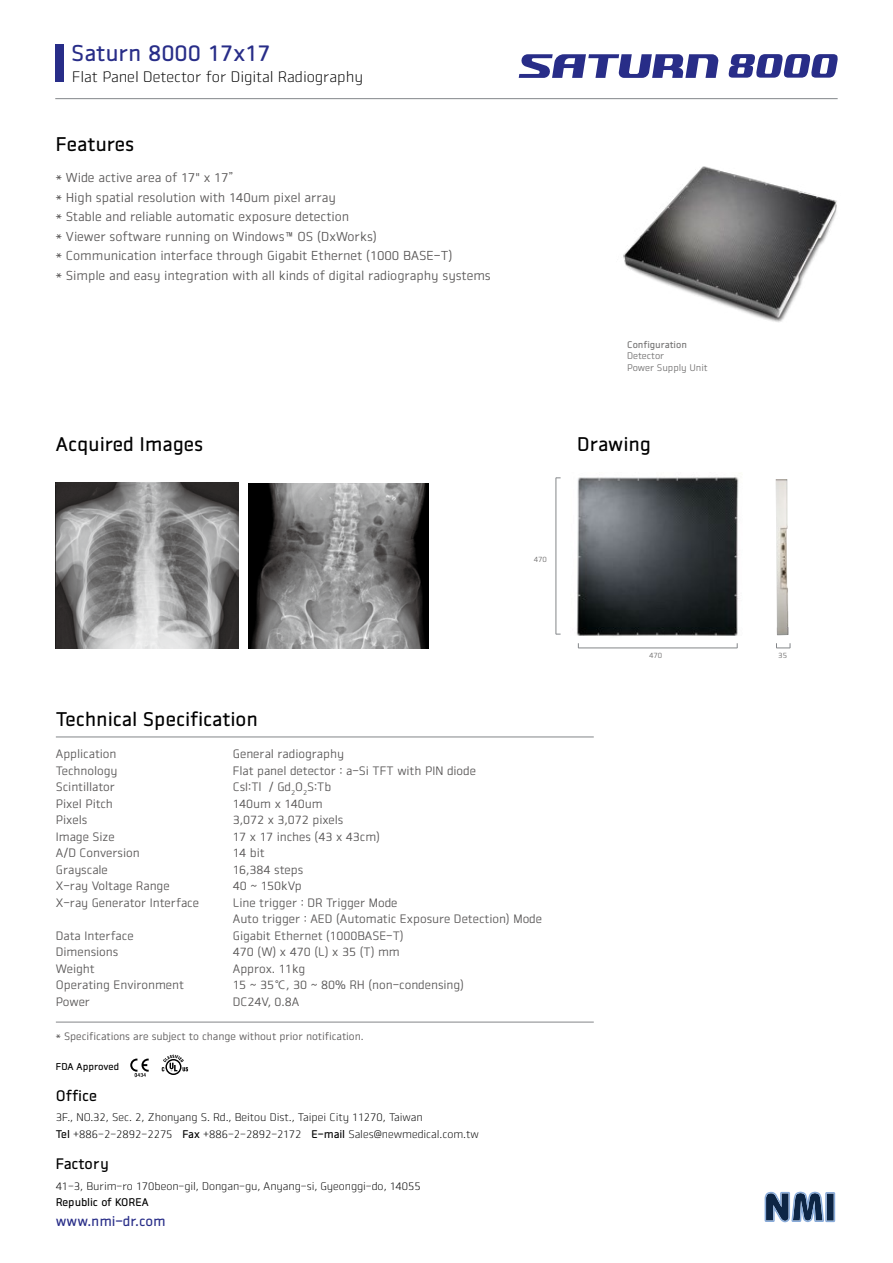
<style>
.page{position:relative;width:893px;height:1263px;background:#fff}
.page>*{position:absolute;margin:0;border:0;box-sizing:border-box;transform-origin:0 0}
.t1{font:22.5px "Vieworks B";color:#282d88}
.t2{font:19.5px "Vieworks B";color:#000}
.t3{font:15px "Vieworks L";color:#000}
.t4{font:15px "Vieworks B";color:#000}
.t5{font:13.8px "Vieworks B";color:#282d88}
.t6{font:12.75px/19.5px "Vieworks M";color:#595757}
.t7{font:12px/16.5px "Vieworks M";color:#595757}
.t8{font:10.95px/16.5px "Vieworks L";color:#000}
.t9{font:10.95px "Vieworks B";color:#000}
.t10{font:10.5px "Vieworks M";color:#595757}
.t11{font:9.75px "Vieworks B";color:#000}
.t12{font:9.45px/11.4px "Vieworks M";color:#727171}
.t13{font:9.45px "Vieworks B";color:#727171}
.t14{font:7.5px "Vieworks M";color:#727171}
.s1{font-family:"Vieworks B"}
</style>
<div class="page">
<div style="left:55px;top:45px;width:9px;height:37px;background:#282d88"></div>
<hr style="left:55px;top:98px;width:783px;height:1px;background:#838689">
<hr style="left:56px;top:737px;width:538px;height:1px;background:#838689">
<hr style="left:56px;top:1022px;width:538px;height:1px;background:#838689">
<hr style="left:578px;top:648px;width:159px;height:1px;background:#838689">
<svg style="left:776px;top:643px;width:15px;height:6px"></svg>
<hr style="left:556px;top:478px;width:1px;height:156px;background:#838689">
<img style="left:56px;top:482px;width:182px;height:166px">
<img style="left:249px;top:483px;width:179px;height:165px">
<img style="left:576px;top:477px;width:163px;height:159px">
<img style="left:776px;top:479px;width:12px;height:156px">
<img style="left:623px;top:166px;width:214px;height:157px">
<svg style="left:519px;top:54px;width:200px;height:24px"></svg>
<svg style="left:728px;top:54px;width:110px;height:24px"></svg>
<svg style="left:765px;top:1192px;width:70px;height:30px;background:#596f8d"></svg>
<svg style="left:165px;top:1059px;width:16px;height:16px"></svg>
<svg style="left:167px;top:1060px;width:13px;height:13px"></svg>
<svg style="left:162px;top:1055px;width:26px;height:16px"></svg>
<svg style="left:130px;top:1058px;width:19px;height:19px"></svg>
<h1 class="t1" style="left:71px;top:40px;width:201px">Saturn 8000 17x17</h1>
<p class="t3" style="left:72px;top:68px;width:292px">Flat Panel Detector for Digital Radiography</p>
<h2 class="t2" style="left:56px;top:133px;width:80px">Features</h2>
<p class="t6" style="left:56px;top:168px;width:436px">* Wide active area of 17" x 17”<br>* High spatial resolution with 140um pixel array<br>* Stable and reliable automatic exposure detection<br>* Viewer software running on Windows™OS (DxWorks)<br>* Communication interface through Gigabit Ethernet (1000 BASE-T)<br>* Simple and easy integration with all kinds of digital radiography systems</p>
<h2 class="t2" style="left:56px;top:433px;width:149px">Acquired Images</h2>
<p class="t13" style="left:627px;top:339px;width:61px">Configuration</p>
<p class="t12" style="left:627px;top:350px;width:82px">Detector<br>Power Supply Unit</p>
<h2 class="t2" style="left:577px;top:433px;width:75px">Drawing</h2>
<h2 class="t2" style="left:56px;top:708px;width:204px">Technical Specification</h2>
<p class="t14" style="left:534px;top:555px;width:15px">470</p>
<p class="t7" style="left:56px;top:746px;width:62px">Application</p>
<p class="t7" style="left:233px;top:746px;width:113px">General radiography</p>
<p class="t7" style="left:56px;top:762px;width:63px">Technology</p>
<p class="t7" style="left:233px;top:762px;width:245px">Flat panel detector : a-Si TFT with PIN diode</p>
<p class="t7" style="left:56px;top:779px;width:61px">Scintillator</p>
<p class="t7" style="left:233px;top:779px;width:100px">CsI:Tl / Gd<sub>2</sub>O<sub>2</sub>S:Tb</p>
<p class="t7" style="left:56px;top:795px;width:59px">Pixel Pitch</p>
<p class="t7" style="left:233px;top:795px;width:91px">140um x 140um</p>
<p class="t7" style="left:56px;top:812px;width:33px">Pixels</p>
<p class="t7" style="left:233px;top:812px;width:112px">3,072 x 3,072 pixels</p>
<p class="t7" style="left:56px;top:828px;width:60px">Image Size</p>
<p class="t7" style="left:233px;top:828px;width:149px">17 x 17 inches (43 x 43cm)</p>
<p class="t7" style="left:56px;top:845px;width:85px">A/D Conversion</p>
<p class="t7" style="left:233px;top:845px;width:33px">14 bit</p>
<p class="t7" style="left:56px;top:861px;width:54px">Grayscale</p>
<p class="t7" style="left:233px;top:861px;width:72px">16,384 steps</p>
<p class="t7" style="left:56px;top:878px;width:115px">X-ray Voltage Range</p>
<p class="t7" style="left:233px;top:878px;width:70px">40 ~ 150kVp</p>
<p class="t7" style="left:56px;top:894px;width:145px">X-ray Generator Interface</p>
<p class="t7" style="left:233px;top:894px;width:311px">Line trigger : DR Trigger Mode<br>Auto trigger : AED (Automatic Exposure Detection) Mode</p>
<p class="t7" style="left:56px;top:927px;width:79px">Data Interface</p>
<p class="t7" style="left:233px;top:927px;width:172px">Gigabit Ethernet (1000BASE-T)</p>
<p class="t7" style="left:56px;top:944px;width:64px">Dimensions</p>
<p class="t7" style="left:233px;top:944px;width:168px">470 (W) x 470 (L) x 35 (T) mm</p>
<p class="t7" style="left:56px;top:960px;width:40px">Weight</p>
<p class="t7" style="left:233px;top:960px;width:74px">Approx. 11kg</p>
<p class="t7" style="left:56px;top:977px;width:130px">Operating Environment</p>
<p class="t7" style="left:233px;top:977px;width:233px">15 ~ 35℃, 30 ~ 80% RH (non-condensing)</p>
<p class="t7" style="left:56px;top:993px;width:36px">Power</p>
<p class="t7" style="left:233px;top:993px;width:68px">DC24V, 0.8A</p>
<p class="t10" style="left:56px;top:1030px;width:309px">* Specifications are subject to change without prior notification.</p>
<p class="t11" style="left:56px;top:1061px;width:65px">FDA Approved</p>
<p class="t4" style="left:56px;top:1086px;width:43px">Office</p>
<p class="t8" style="left:56px;top:1109px;width:425px">3F., NO.32, Sec. 2, Zhonyang S. Rd., Beitou Dist., Taipei City 11270, Taiwan<br><span class="s1">Tel</span> +886-2-2892-2275 <span class="s1">Fax</span> +886-2-2892-2172 <span class="s1">E-mail</span> Sales@newmedical.com.tw</p>
<p class="t4" style="left:56px;top:1155px;width:54px">Factory</p>
<p class="t8" style="left:56px;top:1178px;width:367px">41-3, Burim-ro 170beon-gil, Dongan-gu, Anyang-si, Gyeonggi-do, 14055</p>
<p class="t9" style="left:56px;top:1196px;width:94px">Republic of KOREA</p>
<p class="t5" style="left:56px;top:1213px;width:111px">www.nmi-dr.com</p>
<p class="t14" style="left:649px;top:651px;width:15px">470</p>
<p class="t14" style="left:778px;top:651px;width:10px">35</p>
</div>
